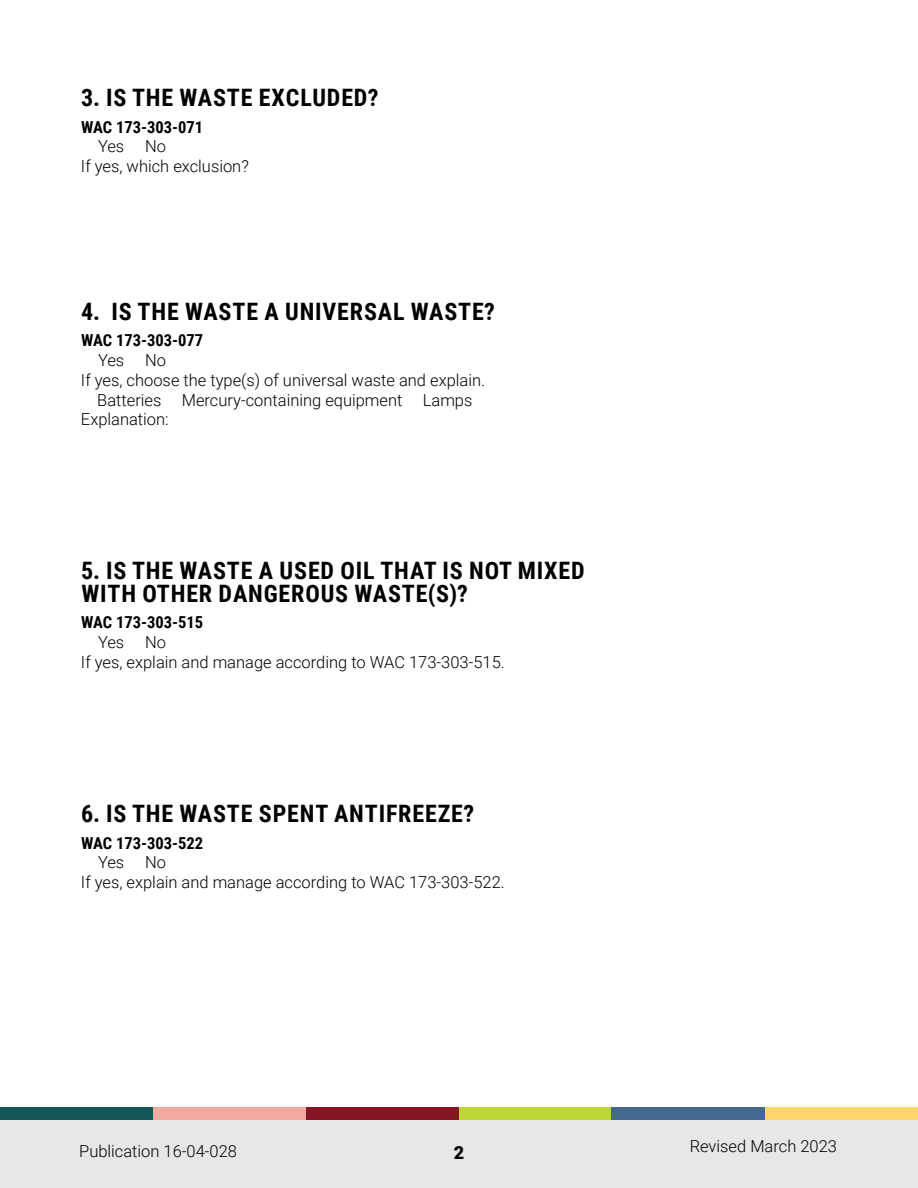
<style>
.page{position:relative;width:918px;height:1188px;background:#fff}
.page>*{position:absolute;margin:0;border:0;box-sizing:border-box;transform-origin:0 0}
.Heading_2{font:700 24px/22.5px "Roboto Condensed";letter-spacing:.035em;color:#000}
.t1{font:900 18px "Roboto";color:#000}
.t2{font:300 16.5px "Roboto";color:#000}
.WAC{font:700 16.5px "Roboto Condensed";color:#000}
</style>
<div class="page">
<div style="left:0;top:1119px;width:918px;height:69px;background:#e6e7e8"></div>
<div style="left:0;top:1107px;width:153px;height:12px;background:#135756"></div>
<div style="left:153px;top:1107px;width:153px;height:12px;background:#f2a9a0"></div>
<div style="left:306px;top:1107px;width:154px;height:12px;background:#861626"></div>
<div style="left:460px;top:1107px;width:153px;height:12px;background:#bcd637"></div>
<div style="left:611px;top:1107px;width:153px;height:12px;background:#43698f"></div>
<div style="left:765px;top:1107px;width:153px;height:12px;background:#ffd66b"></div>
<h2 class="Heading_2" style="left:81px;top:85px;width:299px">3. IS THE WASTE EXCLUDED?</h2>
<p class="WAC" style="left:81px;top:115px;width:124px">WAC 173-303-071</p>
<p class="t2" style="left:98px;top:135px;width:28px">Yes</p>
<p class="t2" style="left:145px;top:135px;width:22px">No</p>
<p class="t2" style="left:81px;top:155px;width:169px">If yes, which exclusion?</p>
<h2 class="Heading_2" style="left:81px;top:299px;width:416px">4. IS THE WASTE A UNIVERSAL WASTE?</h2>
<p class="WAC" style="left:81px;top:329px;width:124px">WAC 173-303-077</p>
<p class="t2" style="left:98px;top:349px;width:28px">Yes</p>
<p class="t2" style="left:145px;top:349px;width:22px">No</p>
<p class="t2" style="left:81px;top:368px;width:406px">If yes, choose the type(s) of universal waste and explain.</p>
<p class="t2" style="left:97px;top:388px;width:377px">Batteries Mercury-containing equipment Lamps</p>
<p class="t2" style="left:81px;top:408px;width:89px">Explanation:</p>
<h2 class="Heading_2" style="left:81px;top:559px;width:505px">5. IS THE WASTE A USED OIL THAT IS NOT MIXED<br>WITH OTHER DANGEROUS WASTE(S)?</h2>
<p class="WAC" style="left:81px;top:611px;width:124px">WAC 173-303-515</p>
<p class="t2" style="left:98px;top:631px;width:28px">Yes</p>
<p class="t2" style="left:145px;top:631px;width:22px">No</p>
<p class="t2" style="left:81px;top:651px;width:425px">If yes, explain and manage according to WAC 173-303-515.</p>
<h2 class="Heading_2" style="left:81px;top:801px;width:395px">6. IS THE WASTE SPENT ANTIFREEZE?</h2>
<p class="WAC" style="left:81px;top:831px;width:124px">WAC 173-303-522</p>
<p class="t2" style="left:98px;top:851px;width:28px">Yes</p>
<p class="t2" style="left:145px;top:851px;width:22px">No</p>
<p class="t2" style="left:81px;top:871px;width:425px">If yes, explain and manage according to WAC 173-303-522.</p>
<p class="t2" style="left:79px;top:1140px;width:159px">Publication 16-04-028</p>
<p class="t1" style="left:454px;top:1139px;width:12px">2</p>
<p class="t2" style="left:690px;top:1135px;width:149px">Revised March 2023</p>
</div>
